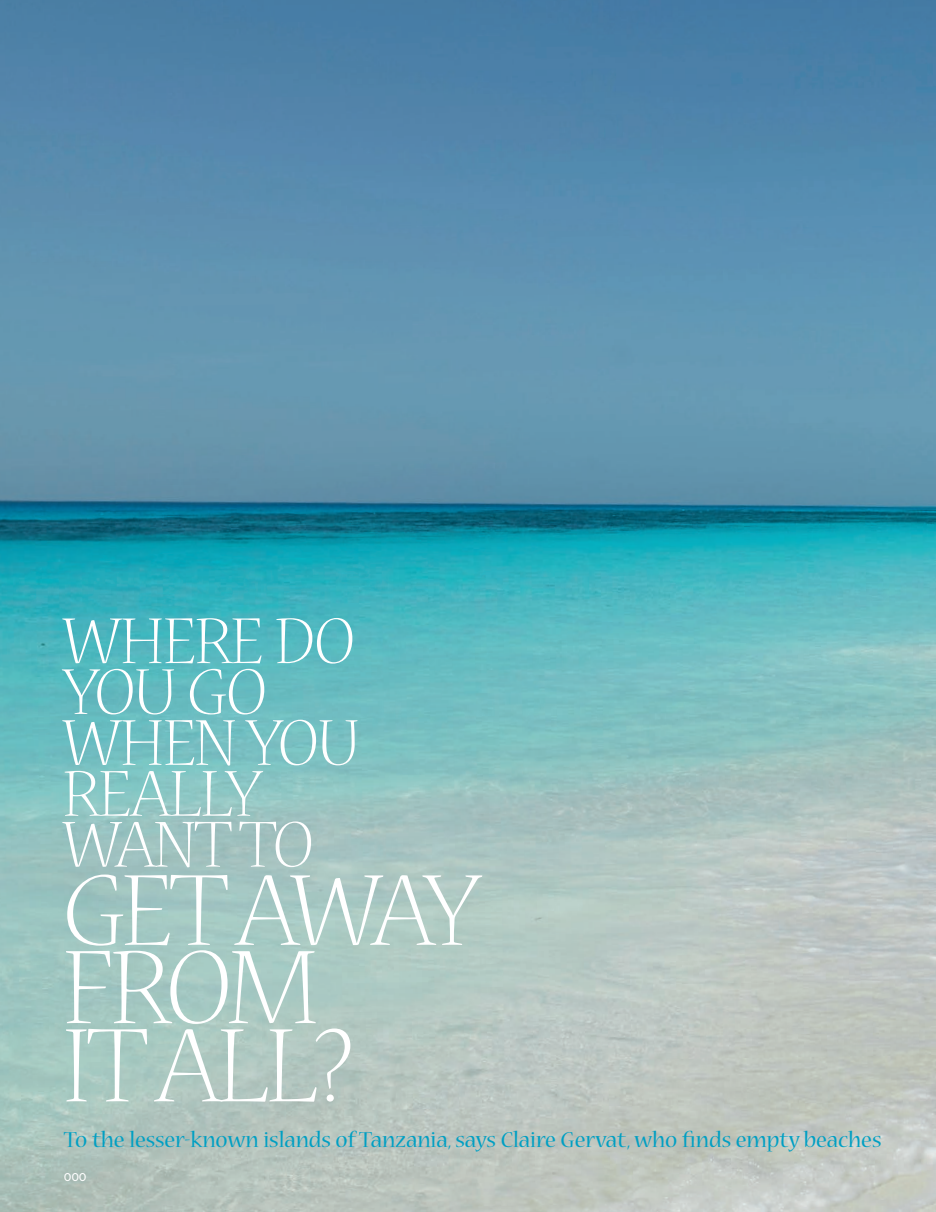
<style>
.page{position:relative;width:936px;height:1212px;background:#fff}
.page>*{position:absolute;margin:0;border:0;box-sizing:border-box;transform-origin:0 0}
.t1{font:300 116.55px "Nueva Std";letter-spacing:-.03em;color:#fff}
.t2{font:300 112.5px "Nueva Std";letter-spacing:-.065em;color:#fff}
.t3{font:300 72.3px/50.8px "Nueva Std";letter-spacing:-.02em;color:#fff}
.t4{font:24px "Nueva Std";letter-spacing:-.005em;color:#009fc3}
.t5{font:600 12px "Archer";color:#fff}
</style>
<div class="page">
<img style="left:0;top:0;width:935px;height:1212px">
<h3 class="t3" style="left:62px;top:619px;width:298px">WHERE DO<br>YOU GO<br>WHEN YOU<br>REALLY<br>WANT TO</h3>
<h2 class="t2" style="left:62px;top:859px;width:418px">GET AWAY</h2>
<h1 class="t1" style="left:62px;top:935px;width:257px">FROM</h1>
<h1 class="t1" style="left:62px;top:1013px;width:293px">IT ALL?</h1>
<p class="t4" style="left:64px;top:1129px;width:819px">To the lesser-known islands of Tanzania, says Claire Gervat, who finds empty beaches</p>
<p class="t5" style="left:64px;top:1168px;width:24px">000</p>
</div>
